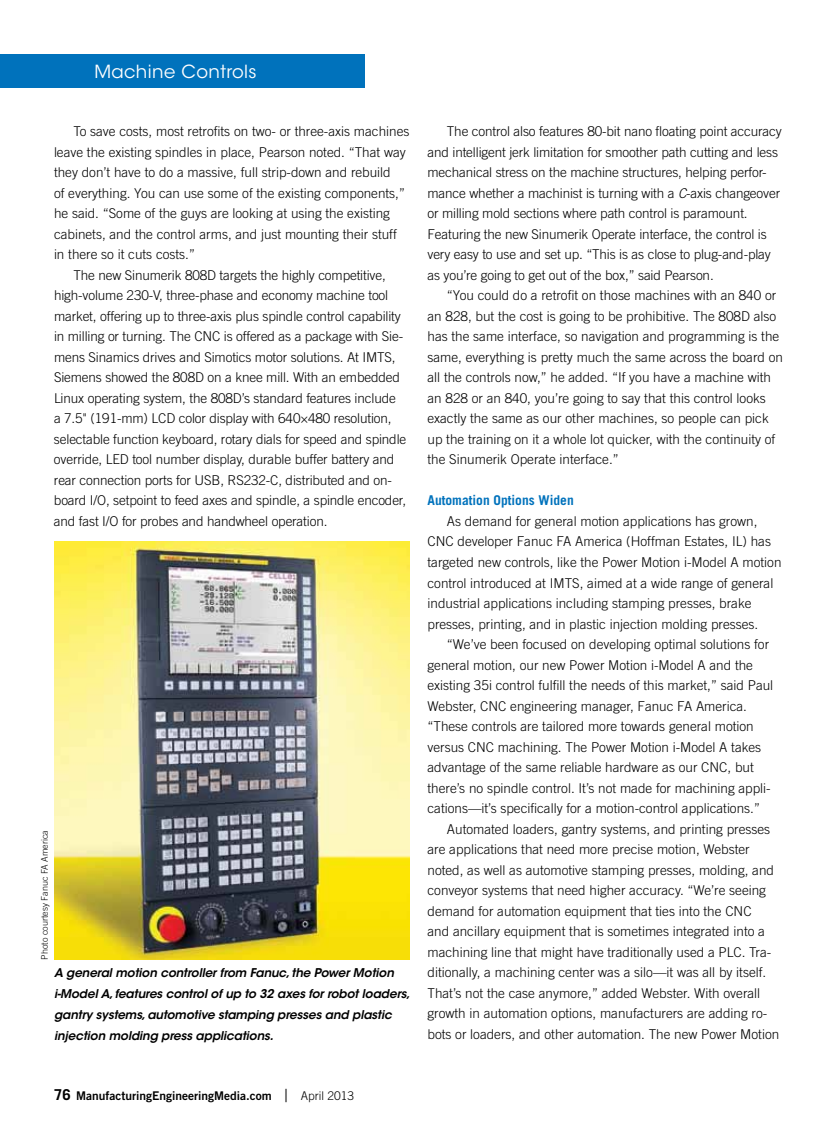
<style>
.page{position:relative;width:837px;height:1134px;background:#fff}
.page>*{position:absolute;margin:0;border:0;box-sizing:border-box;transform-origin:0 0}
.t1{font:18px "ITC Avant Garde Std";letter-spacing:.025em;color:#fff}
.t2{font:300 13.5px/20.5px "Trade Gothic LT Std";color:#000}
.t3{font:700 13.5px "Trade Gothic LT Std";color:#0072bc}
.t4{font:italic 600 12px/21px "ITC Avant Garde Std";letter-spacing:-.01em;color:#000}
.t5{font:12px "Trade Gothic LT Std Bd 2";color:#000}
.t6{font:300 9px "Trade Gothic LT Std";color:#000}
.s1{font-family:"Minion Pro";font-weight:400}
.s2{font-family:"Trade Gothic LT Std";font-weight:700;font-size:15px}
.s3{font-family:"Trade Gothic LT Std";font-weight:300;font-size:18px}
.s4{font-family:"Trade Gothic LT Std";font-weight:300}
.s5{font-style:italic}
</style>
<div class="page">
<div style="left:0;top:54px;width:364px;height:34px;background:#0072bc"></div>
<img style="left:54px;top:541px;width:356px;height:419px">
<h1 class="t1" style="left:94px;top:60px;width:164px">Machine Controls</h1>
<p class="t2" style="left:73px;top:121px;width:338px">To save costs, most retrofits on two- or three-axis machines</p>
<p class="t2" style="left:54px;top:141px;width:353px">leave the existing spindles in place, Pearson noted. “That way</p>
<p class="t2" style="left:54px;top:162px;width:338px">they don’t have to do a massive, full strip-down and rebuild</p>
<p class="t2" style="left:54px;top:182px;width:353px">of everything. You can use some of the existing components,”</p>
<p class="t2" style="left:54px;top:203px;width:338px">he said. “Some of the guys are looking at using the existing</p>
<p class="t2" style="left:54px;top:223px;width:344px">cabinets, and the control arms, and just mounting their stuff</p>
<p class="t2" style="left:54px;top:244px;width:143px">in there so it cuts costs.”</p>
<p class="t2" style="left:73px;top:264px;width:314px">The new Sinumerik 808D targets the highly competitive,</p>
<p class="t2" style="left:54px;top:285px;width:336px">high-volume 230-V, three-phase and economy machine tool</p>
<p class="t2" style="left:54px;top:306px;width:348px">market, offering up to three-axis plus spindle control capability</p>
<p class="t2" style="left:54px;top:326px;width:351px">in milling or turning. The CNC is offered as a package with Sie-</p>
<p class="t2" style="left:54px;top:347px;width:343px">mens Sinamics drives and Simotics motor solutions. At IMTS,</p>
<p class="t2" style="left:54px;top:367px;width:347px">Siemens showed the 808D on a knee mill. With an embedded</p>
<p class="t2" style="left:54px;top:388px;width:343px">Linux operating system, the 808D’s standard features include</p>
<p class="t2" style="left:54px;top:408px;width:339px">a 7.5" (191-mm) LCD color display with 640<span class="s1">×</span>480 resolution,</p>
<p class="t2" style="left:54px;top:429px;width:354px">selectable function keyboard, rotary dials for speed and spindle</p>
<p class="t2" style="left:54px;top:449px;width:342px">override, LED tool number display, durable buffer battery and</p>
<p class="t2" style="left:54px;top:470px;width:340px">rear connection ports for USB, RS232-C, distributed and on-</p>
<p class="t2" style="left:54px;top:490px;width:354px">board I/O, setpoint to feed axes and spindle, a spindle encoder,</p>
<p class="t2" style="left:54px;top:511px;width:275px">and fast I/O for probes and handwheel operation.</p>
<p class="t6" style="left:39px;top:960px;width:131px;rotate:-90deg">Photo courtesy Fanuc FA America</p>
<p class="t4" style="left:54px;top:963px;width:358px">A general motion controller from Fanuc, the Power Motion i-Model A, features control of up to 32 axes for robot loaders, gantry systems, automotive stamping presses and plastic injection molding press applications.</p>
<p class="t5" style="left:54px;top:1088px;width:302px"><span class="s2">76</span> ManufacturingEngineeringMedia.com <span class="s3">|</span> <span class="s4">April 2013</span></p>
<p class="t2" style="left:428px;top:121px;width:356px;text-indent:19px">The control also features 80-bit nano floating point accuracy and intelligent jerk limitation for smoother path cutting and less mechanical stress on the machine structures, helping perfor&shy;mance whether a machinist is turning with a <span class="s5">C</span>-axis changeover or milling mold sections where path control is paramount.<br>Featuring the new Sinumerik Operate interface, the control is very easy to use and set up. “This is as close to plug-and-play as you’re going to get out of the box,” said Pearson.</p>
<p class="t2" style="left:428px;top:285px;width:357px;text-indent:19px">“You could do a retrofit on those machines with an 840 or an 828, but the cost is going to be prohibitive. The 808D also has the same interface, so navigation and programming is the same, everything is pretty much the same across the board on all the controls now,” he added. “If you have a machine with an 828 or an 840, you’re going to say that this control looks exactly the same as our other machines, so people can pick up the training on it a whole lot quicker, with the continuity of the Sinumerik Operate interface.”</p>
<p class="t3" style="left:428px;top:492px;width:148px">Automation Options Widen</p>
<p class="t2" style="left:428px;top:511px;width:356px;text-indent:19px">As demand for general motion applications has grown, CNC developer Fanuc FA America (Hoffman Estates, IL) has targeted new controls, like the Power Motion i-Model A motion control introduced at IMTS, aimed at a wide range of general industrial applications including stamping presses, brake presses, printing, and in plastic injection molding presses.</p>
<p class="t2" style="left:447px;top:634px;width:324px">“We’ve been focused on developing optimal solutions for</p>
<p class="t2" style="left:428px;top:654px;width:327px">general motion, our new Power Motion i-Model A and the</p>
<p class="t2" style="left:428px;top:675px;width:347px">existing 35i control fulfill the needs of this market,” said Paul</p>
<p class="t2" style="left:428px;top:695px;width:321px">Webster, CNC engineering manager, Fanuc FA America.</p>
<p class="t2" style="left:428px;top:716px;width:328px">“These controls are tailored more towards general motion</p>
<p class="t2" style="left:428px;top:736px;width:335px">versus CNC machining. The Power Motion i-Model A takes</p>
<p class="t2" style="left:428px;top:757px;width:328px">advantage of the same reliable hardware as our CNC, but</p>
<p class="t2" style="left:428px;top:777px;width:345px">there’s no spindle control. It’s not made for machining appli-</p>
<p class="t2" style="left:428px;top:798px;width:334px">cations—it’s specifically for a motion-control applications.”</p>
<p class="t2" style="left:447px;top:819px;width:325px">Automated loaders, gantry systems, and printing presses</p>
<p class="t2" style="left:428px;top:839px;width:324px">are applications that need more precise motion, Webster</p>
<p class="t2" style="left:428px;top:860px;width:348px">noted, as well as automotive stamping presses, molding, and</p>
<p class="t2" style="left:428px;top:880px;width:340px">conveyor systems that need higher accuracy. “We’re seeing</p>
<p class="t2" style="left:428px;top:901px;width:326px">demand for automation equipment that ties into the CNC</p>
<p class="t2" style="left:428px;top:921px;width:339px">and ancillary equipment that is sometimes integrated into a</p>
<p class="t2" style="left:428px;top:942px;width:345px">machining line that might have traditionally used a PLC. Tra-</p>
<p class="t2" style="left:428px;top:962px;width:340px">ditionally, a machining center was a silo—it was all by itself.</p>
<p class="t2" style="left:428px;top:983px;width:334px">That’s not the case anymore,” added Webster. With overall</p>
<p class="t2" style="left:428px;top:1003px;width:341px">growth in automation options, manufacturers are adding ro-</p>
<p class="t2" style="left:428px;top:1024px;width:353px">bots or loaders, and other automation. The new Power Motion</p>
</div>
